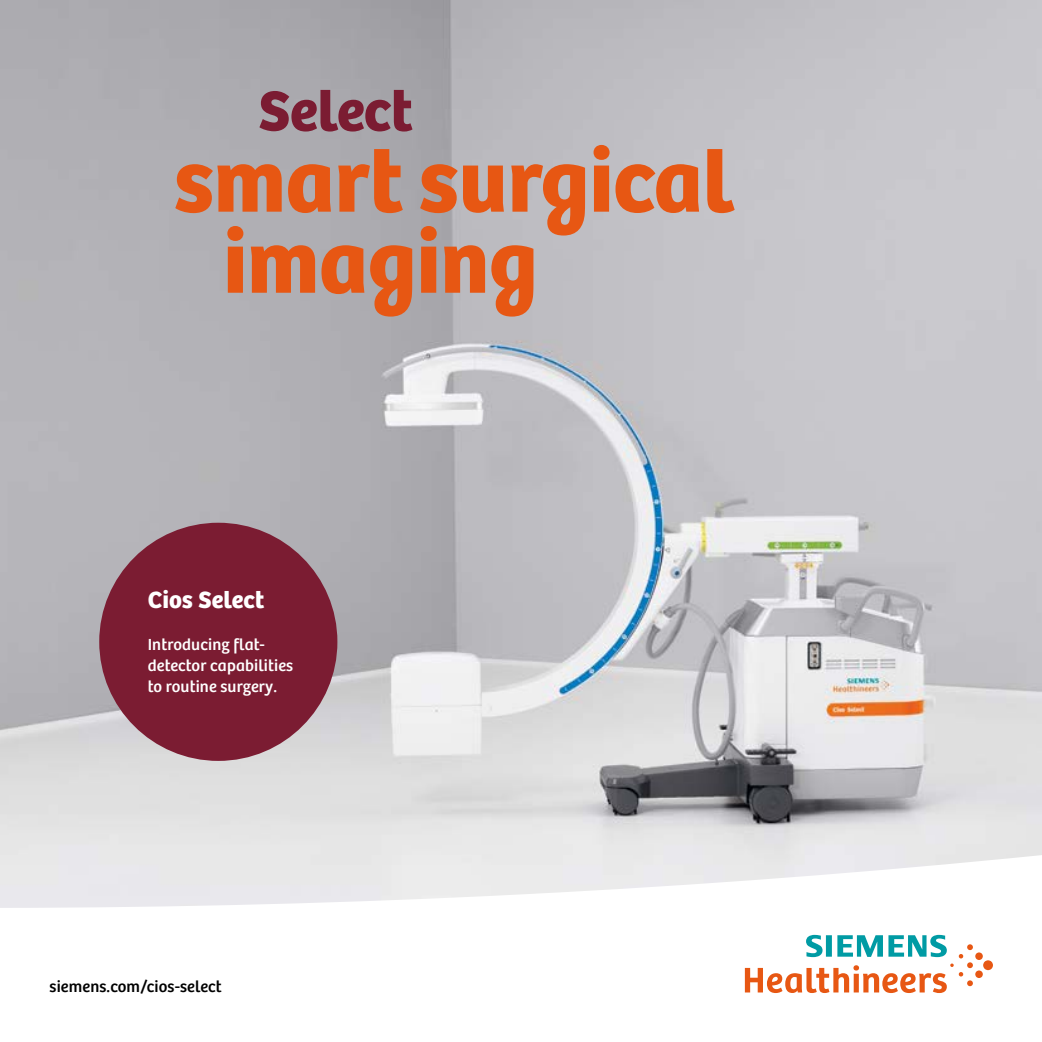
<style>
.page{position:relative;width:1042px;height:1042px;background:#fff}
.page>*{position:absolute;margin:0;border:0;box-sizing:border-box;transform-origin:0 0}
.t1{font:90.12px/81px "Bree SH Headline Regular";color:#e75713}
.t2{font:58.45px "Bree SH Headline Regular";letter-spacing:-.01em;color:#7b1c32}
.t3{font:24.5px "Bree SH Text Bold";letter-spacing:.01em;color:#fff}
.t4{font:16.62px/21px "Bree SH Text Regular";letter-spacing:.01em;color:#fff}
.t5{font:16.62px "Bree SH Text Regular";letter-spacing:.01em;color:#000}
</style>
<div class="page">
<img style="left:0;top:0;width:1042px;height:908px">
<div style="left:99px;top:523px;width:238px;height:238px;background:#7b1c32;border-radius:50%"></div>
<svg style="left:959px;top:944px;width:34px;height:42px"></svg>
<svg style="left:806px;top:935px;width:141px;height:22px"></svg>
<svg style="left:745px;top:963px;width:208px;height:30px"></svg>
<h2 class="t2" style="left:259px;top:76px;width:155px">Select</h2>
<h1 class="t1" style="left:223px;top:142px;width:512px;text-indent:-49px">smart surgical imaging</h1>
<h3 class="t3" style="left:148px;top:584px;width:118px">Cios Select</h3>
<p class="t4" style="left:148px;top:634px;width:147px">Introducing flat&shy;detector capabilities to routine surgery.</p>
<p class="t5" style="left:50px;top:977px;width:174px">siemens.com/cios-select</p>
</div>
